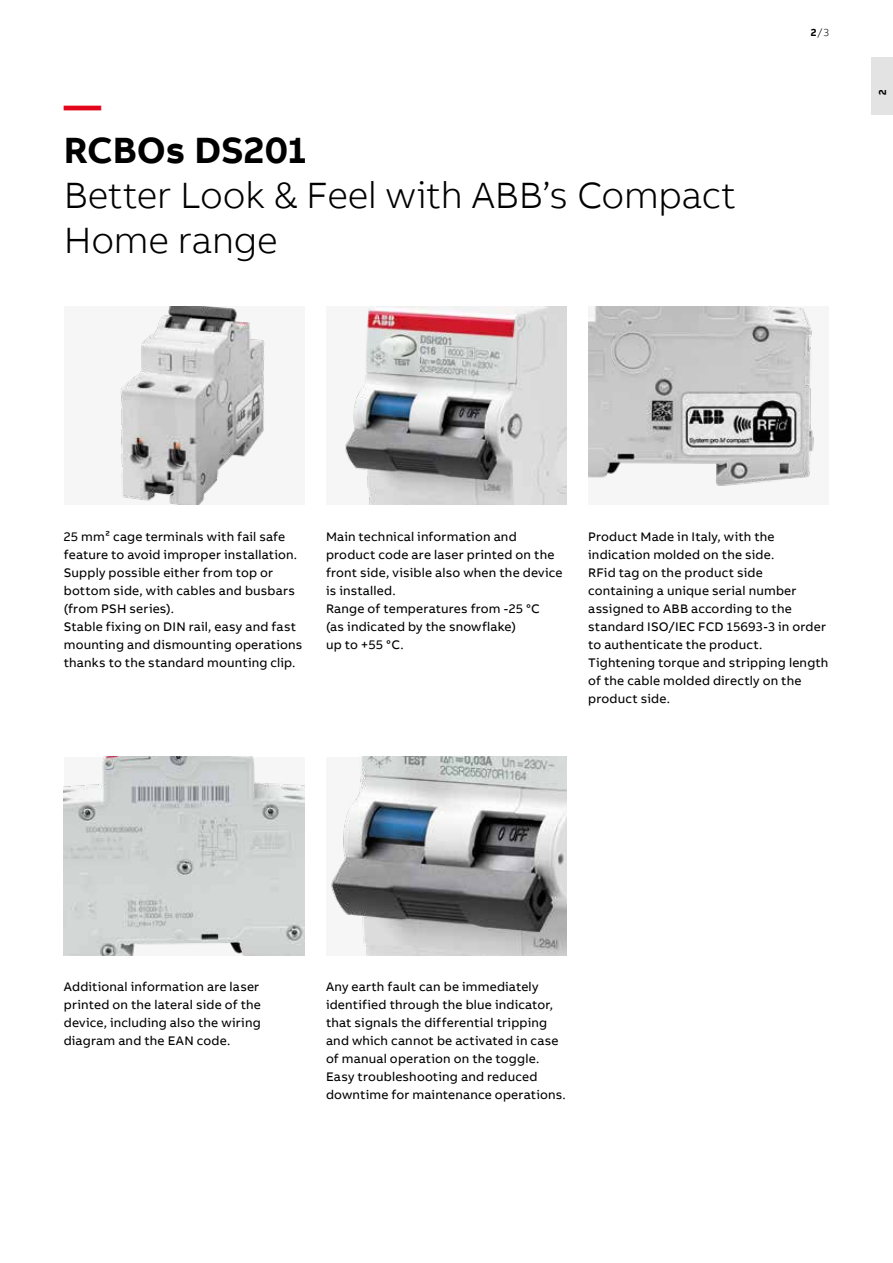
<style>
.page{position:relative;width:893px;height:1263px;background:#fff}
.page>*{position:absolute;margin:0;border:0;box-sizing:border-box;transform-origin:0 0}
.t1{font:300 37.5px/45px "AB Bvoice";letter-spacing:-.005em;color:#000}
.t2{font:700 37.5px "AB Bvoice";letter-spacing:-.005em;color:#000}
.t3{font:700 37.5px "AB Bvoice";color:#e3051b}
.t4{font:12.75px/18px "AB Bvoice";letter-spacing:.015em;color:#000}
.t5{font:300 10.5px "AB Bvoice";color:#000}
.t6{font:700 10.5px "AB Bvoice";color:#000;scale:.95 1}
.s1{font-weight:700}
</style>
<div class="page">
<img style="left:120px;top:307px;width:145px;height:198px">
<img style="left:345px;top:307px;width:222px;height:198px">
<img style="left:64px;top:757px;width:241px;height:198px">
<img style="left:331px;top:757px;width:236px;height:198px">
<img style="left:588px;top:307px;width:226px;height:179px">
<div style="left:872px;top:57px;width:21px;height:58px;background:#e3e3e3"></div>
<h1 class="t3" style="left:64px;top:81px;width:39px">—</h1>
<h1 class="t2" style="left:64px;top:126px;width:245px">RCBOs DS201</h1>
<h1 class="t1" style="left:64px;top:173px;width:674px">Better Look &amp; Feel with ABB’s Compact<br>Home range</h1>
<p class="t5" style="left:811px;top:26px;width:20px"><span class="s1">2</span>/3</p>
<p class="t6" style="left:876px;top:95px;width:7px;rotate:-90deg">2</p>
<p class="t4" style="left:64px;top:528px;width:240px">25 mm² cage terminals with fail safe feature to avoid improper installation.<br>Supply possible either from top or bottom side, with cables and busbars (from PSH series).<br>Stable fixing on DIN rail, easy and fast mounting and dismounting operations thanks to the standard mounting clip.</p>
<p class="t4" style="left:326px;top:528px;width:238px">Main technical information and product code are laser printed on the front side, visible also when the device is installed.<br>Range of temperatures from -25 °C<br>(as indicated by the snowflake)<br>up to +55 °C.</p>
<p class="t4" style="left:588px;top:528px;width:242px">Product Made in Italy, with the indication molded on the side.<br>RFid tag on the product side containing a unique serial number assigned to ABB according to the standard ISO/IEC FCD 15693-3 in order to authenticate the product.<br>Tightening torque and stripping length of the cable molded directly on the product side.</p>
<p class="t4" style="left:64px;top:978px;width:199px">Additional information are laser printed on the lateral side of the device, including also the wiring diagram and the EAN code.</p>
<p class="t4" style="left:326px;top:978px;width:241px">Any earth fault can be immediately identified through the blue indicator, that signals the differential tripping and which cannot be activated in case of manual operation on the toggle.<br>Easy troubleshooting and reduced downtime for maintenance operations.</p>
</div>
